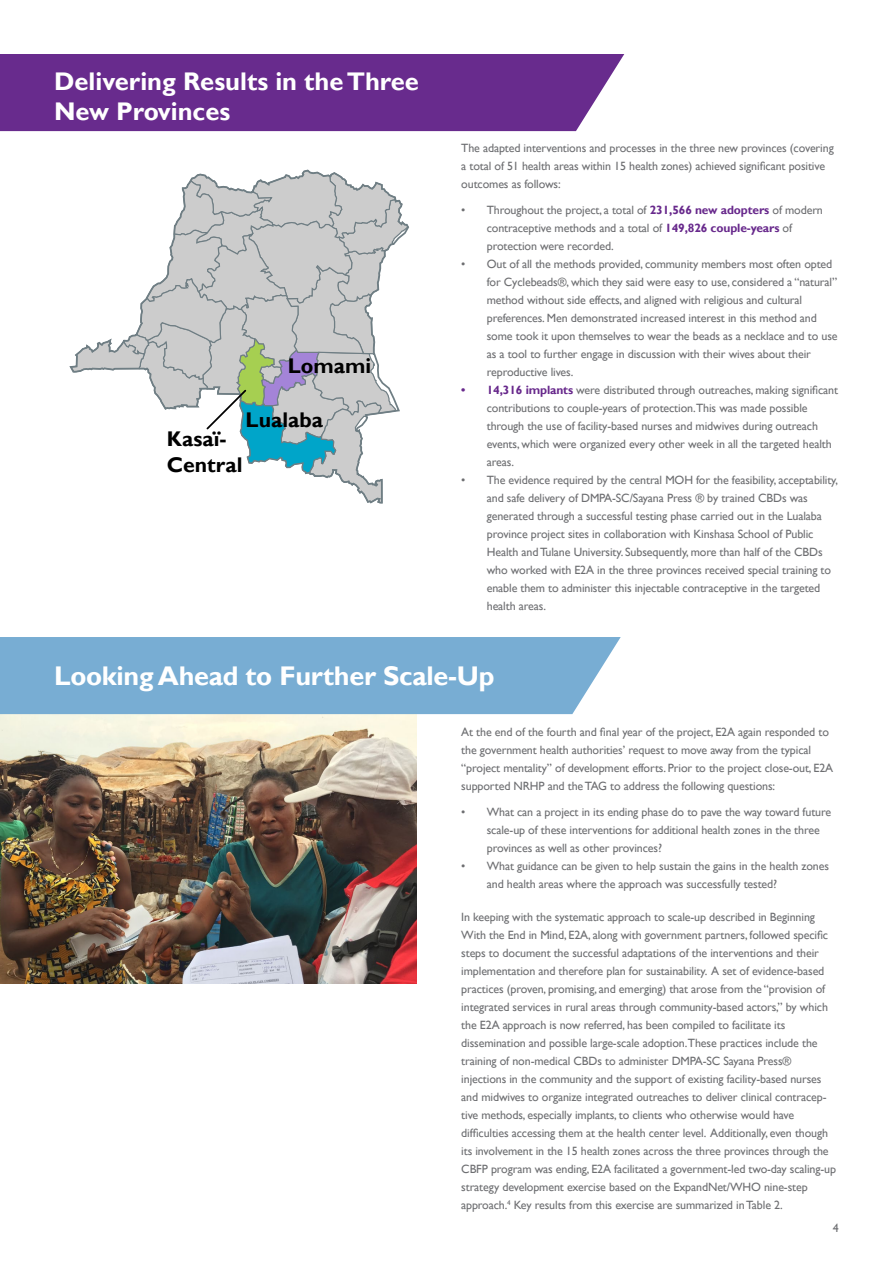
<style>
.page{position:relative;width:893px;height:1263px;background:#fff}
.page>*{position:absolute;margin:0;border:0;box-sizing:border-box;transform-origin:0 0}
.t1{font:700 27px "Gill Sans";letter-spacing:-.01em;color:#fff}
.t2{font:700 25.5px/30.6px "Gill Sans";color:#fff}
.t3{font:700 21.3px/25.5px "Gill Sans";color:#000}
.t4{font:12px/18px "Gill Sans";letter-spacing:-.01em;color:#6d6e71}
.s1{font-weight:700;color:#68298c}
</style>
<div class="page">
<img style="left:0;top:714px;width:416px;height:270px">
<div style="left:0;top:637px;width:621px;height:77px;background:#78add3"></div>
<div style="left:0;top:54px;width:624px;height:77px;background:#682b8d"></div>
<svg style="left:69px;top:169px;width:340px;height:335px"></svg>
<h2 class="t2" style="left:54px;top:67px;width:366px">Delivering Results in the Three<br>New Provinces</h2>
<h3 class="t3" style="left:288px;top:353px;width:85px">Lomami</h3>
<h3 class="t3" style="left:246px;top:408px;width:79px">Lualaba</h3>
<h3 class="t3" style="left:167px;top:427px;width:77px">Kasaï-<br>Central</h3>
<p class="t4" style="left:461px;top:140px;width:374px">The adapted interventions and processes in the three new provinces (covering a total of 51 health areas within 15 health zones) achieved significant positive outcomes as follows:</p>
<p class="t4" style="left:487px;top:201px;width:338px;text-indent:-26px">• Throughout the project, a total of <span class="s1">231,566 new adopters</span> of modern contraceptive methods and a total of <span class="s1">149,826 couple-years</span> of protection were recorded.</p>
<p class="t4" style="left:487px;top:255px;width:352px;text-indent:-26px">• Out of all the methods provided, community members most often opted for Cyclebeads®, which they said were easy to use, considered a “natural” method without side effects, and aligned with religious and cultural preferences. Men demonstrated increased interest in this method and some took it upon themselves to wear the beads as a necklace and to use as a tool to further engage in discussion with their wives about their reproductive lives.</p>
<p class="t4" style="left:487px;top:381px;width:353px;text-indent:-26px"><span class="s1">• 14,316 implants</span> were distributed through outreaches, making significant contributions to couple-years of protection.This was made possible through the use of facility-based nurses and midwives during outreach events, which were organized every other week in all the targeted health areas.</p>
<p class="t4" style="left:487px;top:471px;width:353px;text-indent:-26px">• The evidence required by the central MOH for the feasibility, acceptability, and safe delivery of DMPA-SC/Sayana Press ® by trained CBDs was generated through a successful testing phase carried out in the Lualaba province project sites in collaboration with Kinshasa School of Public Health and Tulane University. Subsequently, more than half of the CBDs who worked with E2A in the three provinces received special training to enable them to administer this injectable contraceptive in the targeted health areas.</p>
<h1 class="t1" style="left:54px;top:659px;width:442px">Looking Ahead to Further Scale-Up</h1>
<p class="t4" style="left:461px;top:723px;width:373px">At the end of the fourth and final year of the project, E2A again responded to the government health authorities’ request to move away from the typical “project mentality” of development efforts. Prior to the project close-out, E2A supported NRHP and the TAG to address the following questions:</p>
<p class="t4" style="left:487px;top:803px;width:346px;text-indent:-26px">• What can a project in its ending phase do to pave the way toward future scale-up of these interventions for additional health zones in the three provinces as well as other provinces?</p>
<p class="t4" style="left:487px;top:857px;width:344px;text-indent:-26px">• What guidance can be given to help sustain the gains in the health zones and health areas where the approach was successfully tested?</p>
<p class="t4" style="left:461px;top:908px;width:376px">In keeping with the systematic approach to scale-up described in Beginning With the End in Mind, E2A, along with government partners, followed specific steps to document the successful adaptations of the interventions and their implementation and therefore plan for sustainability. A set of evidence-based practices (proven, promising, and emerging) that arose from the “provision of integrated services in rural areas through community-based actors,” by which the E2A approach is now referred, has been compiled to facilitate its dissemination and possible large-scale adoption.These practices include the training of non-medical CBDs to administer DMPA-SC Sayana Press® injections in the community and the support of existing facility-based nurses and midwives to organize integrated outreaches to deliver clinical contracep&shy;tive methods, especially implants, to clients who otherwise would have difficulties accessing them at the health center level. Additionally, even though its involvement in the 15 health zones across the three provinces through the CBFP program was ending, E2A facilitated a government-led two-day scaling-up strategy development exercise based on the ExpandNet/WHO nine-step approach.<sup>4</sup> Key results from this exercise are summarized in Table 2.</p>
<p class="t4" style="left:833px;top:1219px;width:7px">4</p>
</div>
